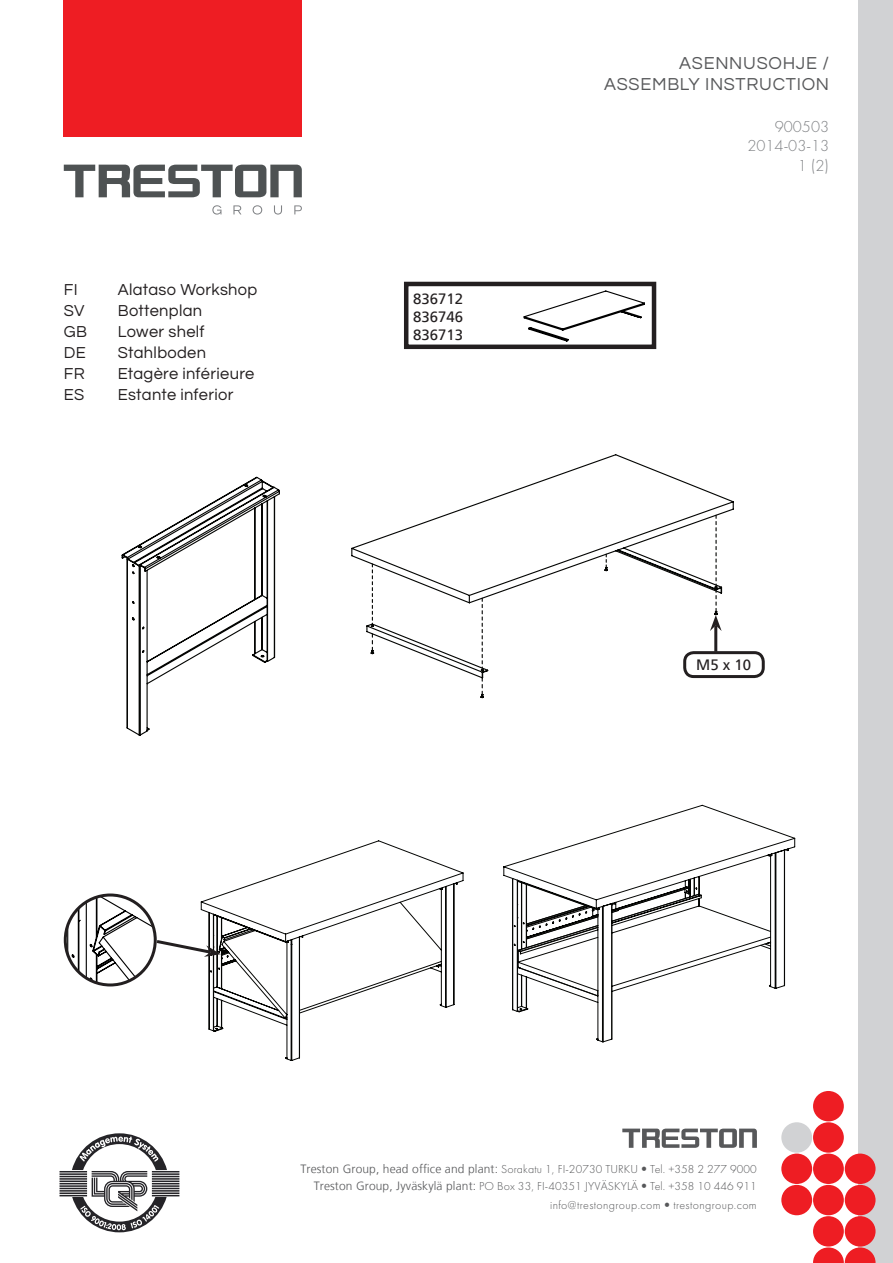
<style>
.page{position:relative;width:893px;height:1263px;background:#fff}
.page>*{position:absolute;margin:0;border:0;box-sizing:border-box;transform-origin:0 0}
.t1{font:18px/21.6px "Questrial";letter-spacing:.04em;color:#57585a;text-align:right}
.t2{font:16.5px "Questrial";letter-spacing:.02em;color:#231f20}
.t3{font:300 16.5px/19.8px "Futura";color:#808285;text-align:right}
.t4{font:15px/18px "Frutiger LT";color:#231f20;text-align:justify}
.t5{font:300 12px/16.5px "Futura";letter-spacing:.01em;color:#57585a;text-align:right}
.t6{font:300 12px "Futura";letter-spacing:.03em;color:#57585a}
.s1{font-family:"Frutiger LT"}
</style>
<div class="page">
<svg style="left:59px;top:1133px;width:121px;height:100px"></svg>
<div style="left:64px;top:0;width:238px;height:136px;background:#ee1d23"></div>
<svg style="left:64px;top:165px;width:238px;height:32px"></svg>
<svg style="left:212px;top:205px;width:9px;height:10px"></svg>
<svg style="left:233px;top:205px;width:8px;height:9px"></svg>
<svg style="left:253px;top:205px;width:9px;height:10px"></svg>
<svg style="left:274px;top:205px;width:8px;height:10px"></svg>
<svg style="left:294px;top:205px;width:8px;height:9px"></svg>
<svg style="left:622px;top:1128px;width:135px;height:20px"></svg>
<div style="left:858px;top:0;width:35px;height:1263px;background:#d1d2d4"></div>
<svg style="left:813px;top:1247px;width:62px;height:16px"></svg>
<div style="left:813px;top:1216px;width:31px;height:30px;background:#ee1d23;border-radius:50%"></div>
<div style="left:845px;top:1216px;width:30px;height:30px;background:#ee1d23;border-radius:50%"></div>
<div style="left:813px;top:1185px;width:31px;height:30px;background:#ee1d23;border-radius:50%"></div>
<div style="left:845px;top:1185px;width:30px;height:30px;background:#ee1d23;border-radius:50%"></div>
<div style="left:813px;top:1153px;width:31px;height:31px;background:#ee1d23;border-radius:50%"></div>
<div style="left:845px;top:1153px;width:30px;height:31px;background:#ee1d23;border-radius:50%"></div>
<div style="left:813px;top:1122px;width:31px;height:31px;background:#ee1d23;border-radius:50%"></div>
<div style="left:813px;top:1091px;width:31px;height:30px;background:#ee1d23;border-radius:50%"></div>
<div style="left:781px;top:1185px;width:31px;height:30px;background:#ee1d23;border-radius:50%"></div>
<div style="left:781px;top:1153px;width:31px;height:31px;background:#ee1d23;border-radius:50%"></div>
<div style="left:781px;top:1122px;width:31px;height:31px;background:#d1d2d4;border-radius:50%"></div>
<div style="left:404px;top:282px;width:252px;height:67px;border:4px solid #231f20"></div>
<svg style="left:523px;top:290px;width:122px;height:52px"></svg>
<svg style="left:121px;top:476px;width:159px;height:260px"></svg>
<svg style="left:351px;top:454px;width:384px;height:245px"></svg>
<svg style="left:208px;top:840px;width:256px;height:221px"></svg>
<svg style="left:503px;top:804px;width:293px;height:239px"></svg>
<svg style="left:512px;top:849px;width:273px;height:191px"></svg>
<svg style="left:65px;top:895px;width:156px;height:90px"></svg>
<div style="left:685px;top:653px;width:78px;height:23px;background:#fff;border-radius:9px"></div>
<div style="left:683px;top:651px;width:82px;height:27px;border:3px solid #231f20;border-radius:9px"></div>
<hr style="left:714px;top:625px;width:3px;height:27px;background:#231f20">
<svg style="left:710px;top:515px;width:12px;height:116px"></svg>
<h2 class="t2" style="left:64px;top:282px;width:15px">FI</h2>
<h2 class="t2" style="left:118px;top:282px;width:141px">Alataso Workshop</h2>
<h2 class="t2" style="left:64px;top:303px;width:22px">SV</h2>
<h2 class="t2" style="left:118px;top:303px;width:86px">Bottenplan</h2>
<h2 class="t2" style="left:64px;top:324px;width:25px">GB</h2>
<h2 class="t2" style="left:118px;top:324px;width:88px">Lower shelf</h2>
<h2 class="t2" style="left:64px;top:345px;width:23px">DE</h2>
<h2 class="t2" style="left:118px;top:345px;width:90px">Stahlboden</h2>
<h2 class="t2" style="left:64px;top:366px;width:22px">FR</h2>
<h2 class="t2" style="left:118px;top:366px;width:138px">Etagère inférieure</h2>
<h2 class="t2" style="left:64px;top:387px;width:22px">ES</h2>
<h2 class="t2" style="left:118px;top:387px;width:117px">Estante inferior</h2>
<p class="t4" style="left:413px;top:289px;width:52px">836712<br>836746<br>836713</p>
<h1 class="t1" style="left:604px;top:52px;width:226px">ASENNUSOHJE /<br>ASSEMBLY INSTRUCTION</h1>
<h2 class="t3" style="left:747px;top:116px;width:83px">900503<br>2014-03-13<br>1 (2)</h2>
<p class="t4" style="left:696px;top:656px;width:57px">M5 x 10</p>
<p class="t5" style="left:300px;top:1161px;width:458px"><span class="s1">Treston Group, head office and plant:</span> Sorakatu 1, FI-20730 TURKU <span class="s1">•</span> Tel. +358 2 277 9000<br><span class="s1">Treston Group, Jyväskylä plant:</span> PO Box 33, FI-40351 JYVÄSKYLÄ <span class="s1">•</span> Tel. +358 10 446 911</p>
<p class="t6" style="left:550px;top:1198px;width:208px">info@trestongroup.com <span class="s1">•</span> trestongroup.com</p>
</div>
